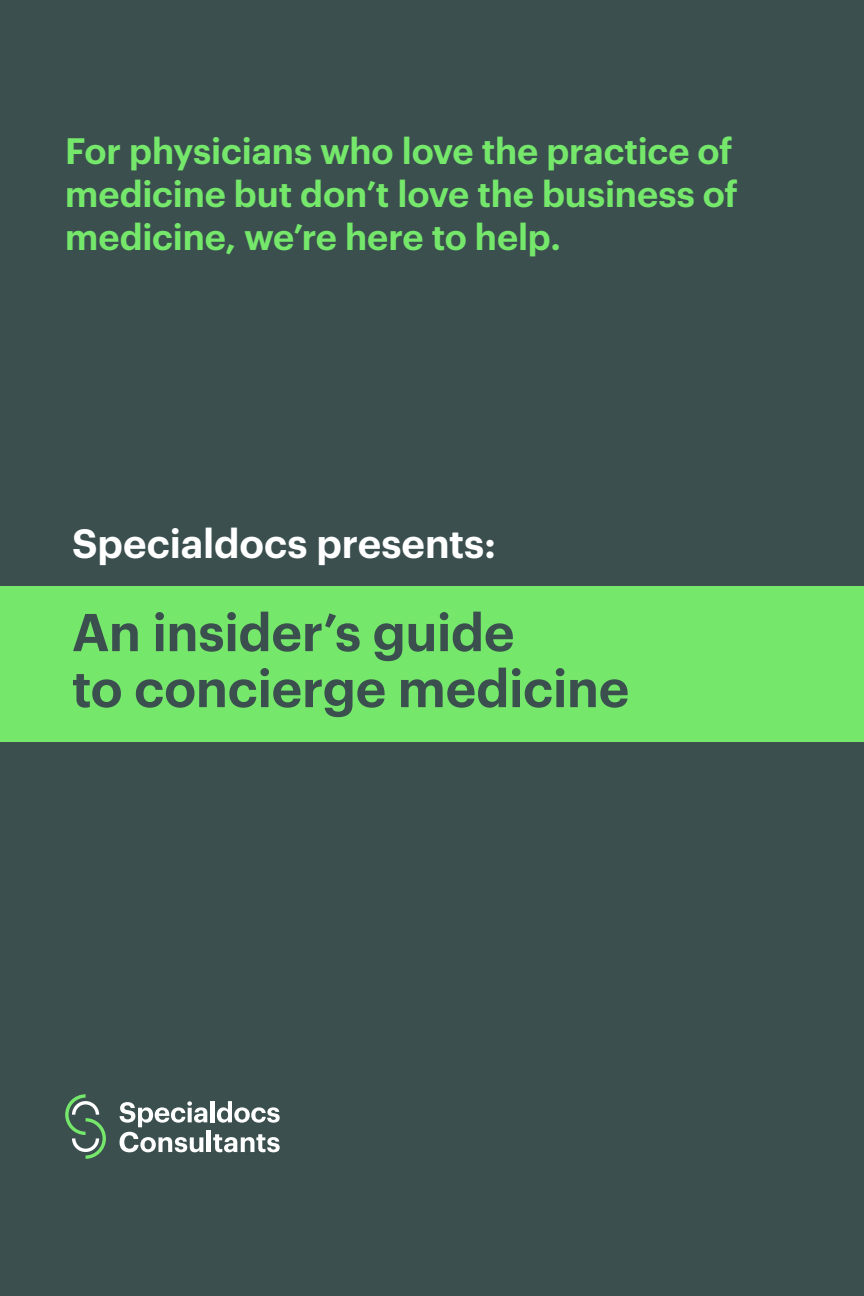
<style>
.page{position:relative;width:864px;height:1296px;background:#3b4f4f}
.page>*{position:absolute;margin:0;border:0;box-sizing:border-box;transform-origin:0 0}
.t1{font:600 52px/56px "Graphik";letter-spacing:-.005em;color:#3b4f4f}
.t2{font:600 40px "Graphik";color:#fff}
.t3{font:600 36px/43.2px "Graphik";letter-spacing:-.005em;color:#75e86b}
</style>
<div class="page">
<svg style="left:65px;top:1094px;width:41px;height:65px"></svg>
<hr style="left:210px;top:1101px;width:4px;height:21px;background:#fff">
<svg style="left:217px;top:1101px;width:63px;height:22px"></svg>
<svg style="left:120px;top:1101px;width:87px;height:51px"></svg>
<hr style="left:207px;top:1131px;width:4px;height:21px;background:#fff">
<svg style="left:213px;top:1134px;width:67px;height:18px"></svg>
<div style="left:0;top:586px;width:864px;height:156px;background:#75e86b"></div>
<p class="t3" style="left:65px;top:126px;width:674px">For physicians who love the practice of medicine but don’t love the business of medicine, we’re here to help.</p>
<p class="t2" style="left:72px;top:513px;width:426px">Specialdocs presents:</p>
<h1 class="t1" style="left:72px;top:600px;width:559px">An insider’s guide<br>to concierge medicine</h1>
</div>
